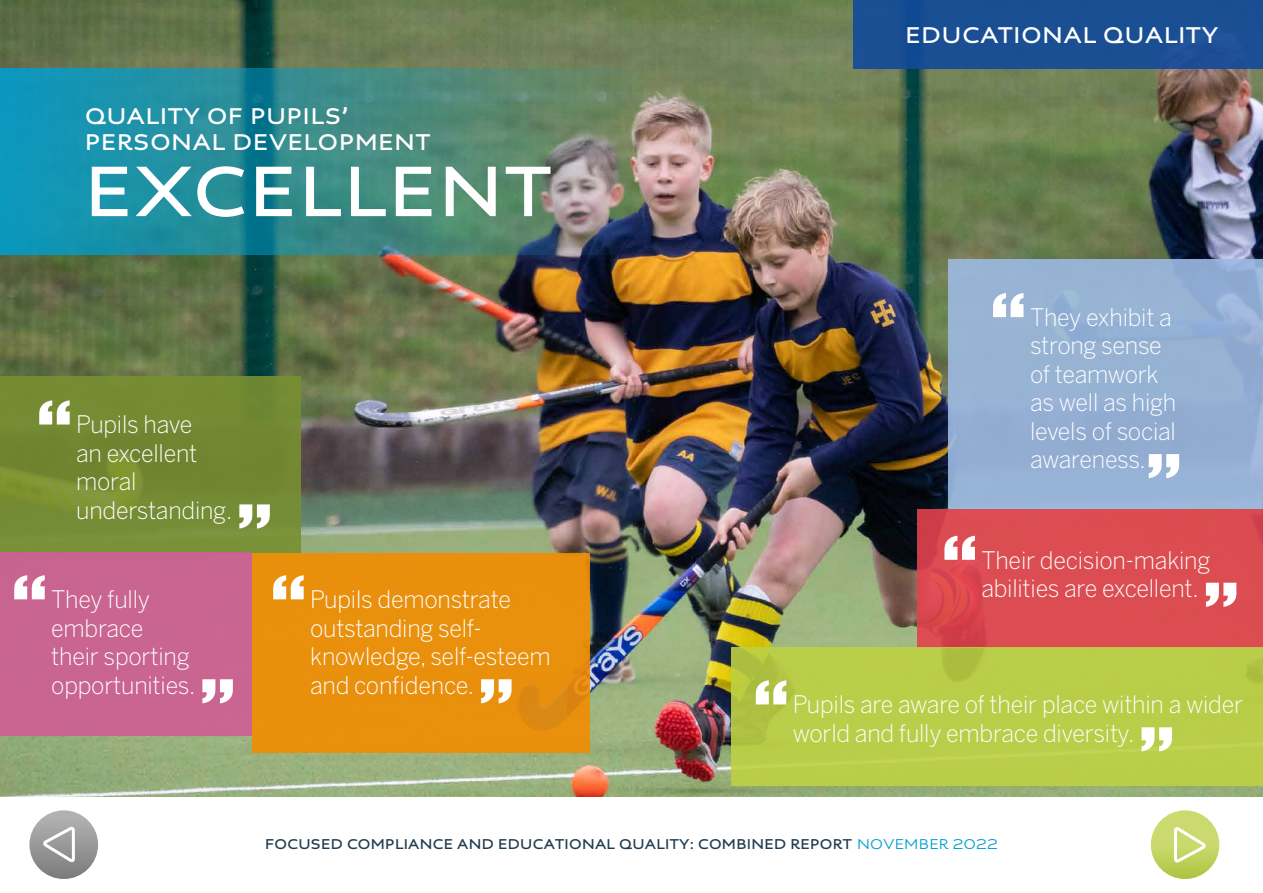
<style>
.page{position:relative;width:1263px;height:893px;background:#fff}
.page>*{position:absolute;margin:0;border:0;box-sizing:border-box;transform-origin:0 0}
.t1{font:700 84px/71.2px "AG Old Face";color:#fff;text-align:center}
.t2{font:700 75px "Aspect 2";letter-spacing:.04em;color:#fff}
.t3{font:300 24px/28.5px "Benton Sans";letter-spacing:-.01em;color:#fff}
.t4{font:700 24px/25.8px "Aspect 2";letter-spacing:.04em;color:#fff}
.t5{font:700 15px "Aspect 2";letter-spacing:.02em;color:#223d50}
.s1{font-weight:400;color:#009ed0}
</style>
<div class="page">
<img style="left:0;top:0;width:1263px;height:796px">
<div style="left:0;top:376px;width:300px;height:177px;background:#788f31"></div>
<div style="left:0;top:552px;width:252px;height:184px;background:#c96590"></div>
<div style="left:252px;top:553px;width:337px;height:199px;background:#e9900d"></div>
<div style="left:917px;top:509px;width:346px;height:139px;background:#db4d51"></div>
<div style="left:948px;top:259px;width:315px;height:250px;background:#97b2d4"></div>
<div style="left:731px;top:647px;width:532px;height:138px;background:#bdd143"></div>
<div style="left:854px;top:0;width:409px;height:68px;background:#1a4f93"></div>
<img style="left:0;top:68px;width:716px;height:187px">
<div style="left:1151px;top:810px;width:68px;height:69px;background:linear-gradient(to bottom,#d4e17e,#b5c94c);border-radius:50%"></div>
<svg style="left:1172px;top:824px;width:35px;height:38px"></svg>
<svg style="left:29px;top:810px;width:69px;height:69px;background:#9b9b9b"></svg>
<svg style="left:42px;top:827px;width:34px;height:38px"></svg>
<p class="t4" style="left:85px;top:103px;width:347px">QUALITY OF PUPILS’<br>PERSONAL DEVELOPMENT</p>
<h2 class="t2" style="left:85px;top:146px;width:467px">EXCELLENT</h2>
<h1 class="t1" style="left:36px;top:396px;width:38px">“</h1>
<p class="t3" style="left:76px;top:412px;width:158px">Pupils have<br>an excellent moral understanding.</p>
<h1 class="t1" style="left:236px;top:499px;width:72px">” “</h1>
<h1 class="t1" style="left:11px;top:570px;width:38px">“</h1>
<p class="t3" style="left:51px;top:587px;width:146px">They fully embrace their sporting opportunities.</p>
<p class="t3" style="left:310px;top:587px;width:242px">Pupils demonstrate outstanding self&shy;knowledge, self-esteem and confidence.</p>
<h1 class="t1" style="left:199px;top:674px;width:38px">”</h1>
<h1 class="t1" style="left:478px;top:674px;width:38px">”</h1>
<p class="t4" style="left:905px;top:22px;width:314px">EDUCATIONAL QUALITY</p>
<h1 class="t1" style="left:990px;top:288px;width:38px">“</h1>
<p class="t3" style="left:1030px;top:305px;width:148px">They exhibit a strong sense of teamwork as well as high levels of social awareness.</p>
<h1 class="t1" style="left:1145px;top:449px;width:38px">”</h1>
<h1 class="t1" style="left:941px;top:531px;width:38px">“</h1>
<p class="t3" style="left:981px;top:548px;width:231px">Their decision-making abilities are excellent.</p>
<h1 class="t1" style="left:1203px;top:577px;width:38px">”</h1>
<h1 class="t1" style="left:753px;top:675px;width:38px">“</h1>
<p class="t3" style="left:793px;top:692px;width:452px">Pupils are aware of their place within a wider world and fully embrace diversity.</p>
<h1 class="t1" style="left:1138px;top:722px;width:38px">”</h1>
<p class="t5" style="left:265px;top:835px;width:734px">FOCUSED COMPLIANCE AND EDUCATIONAL QUALITY: COMBINED REPORT <span class="s1">NOVEMBER 2022</span></p>
</div>
